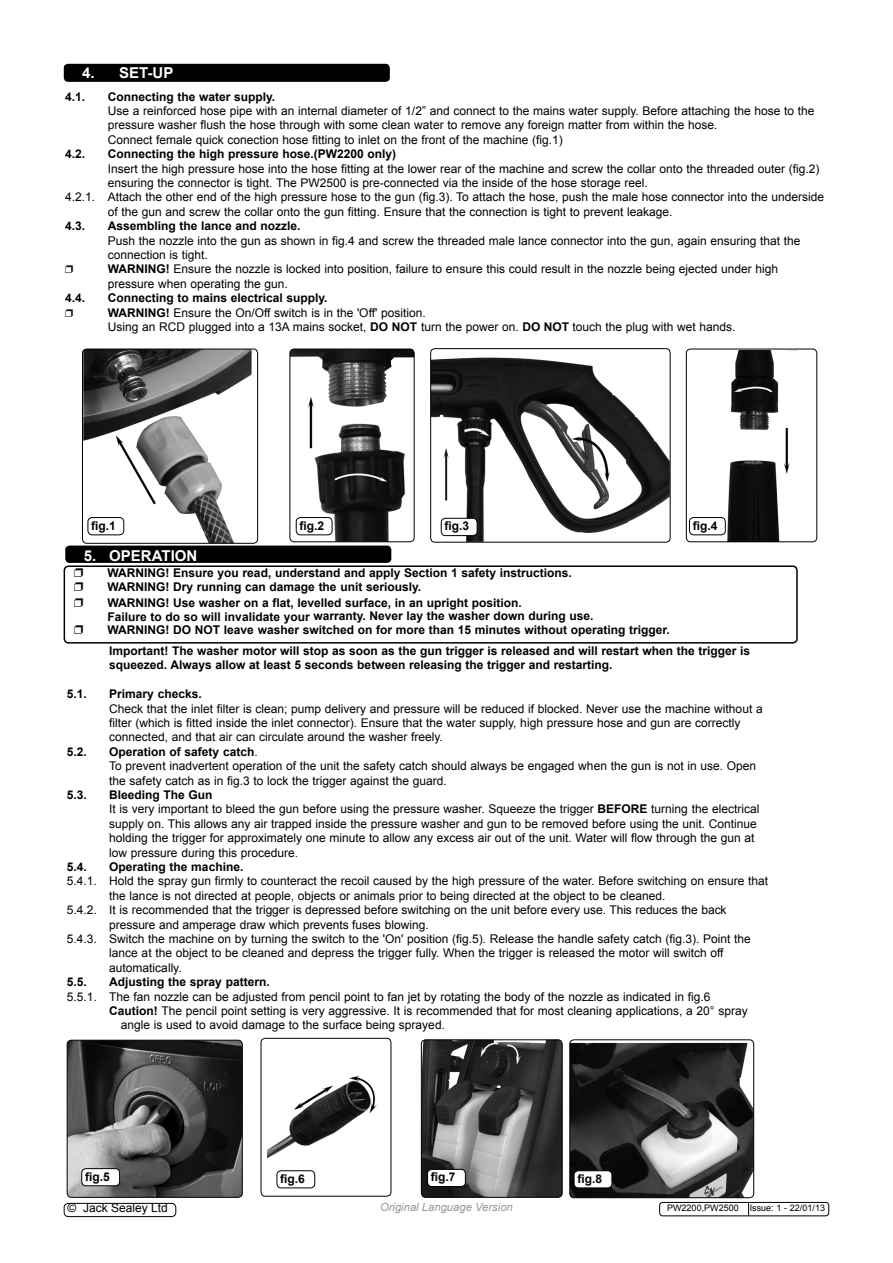
<style>
.page{position:relative;width:893px;height:1263px;background:#fff}
.page>*{position:absolute;margin:0;border:0;box-sizing:border-box;transform-origin:0 0}
.t1{font:700 15px "Arial";color:#fff}
.t2{font:12px/14.4px "Arial";color:#000}
.t3{font:700 12px/14.4px "Arial";color:#000}
.t4{font:italic 11.25px "Arial";color:#98999b}
.t5{font:9px "Arial";color:#000}
.s1{font-weight:700}
</style>
<div class="page">
<div style="left:64px;top:64px;width:326px;height:18px;background:#000;border-radius:4px"></div>
<div style="left:65px;top:546px;width:326px;height:17px;background:#000;border-radius:4px"></div>
<div style="left:64px;top:565px;width:734px;height:79px;border:2px solid #000;border-radius:4px"></div>
<div style="left:64px;top:1203px;width:112px;height:14px;border:1px solid #000;border-radius:4px"></div>
<img style="left:83px;top:349px;width:169px;height:193px">
<div style="left:82px;top:349px;width:176px;height:195px;border:1px solid #000;border-radius:4px"></div>
<img style="left:290px;top:349px;width:124px;height:193px">
<div style="left:290px;top:349px;width:125px;height:193px;border:1px solid #000;border-radius:4px"></div>
<img style="left:707px;top:351px;width:83px;height:189px">
<div style="left:686px;top:349px;width:131px;height:193px;border:1px solid #000;border-radius:4px"></div>
<div style="left:689px;top:517px;width:36px;height:18px;background:#fff;border-radius:4px"></div>
<div style="left:689px;top:517px;width:37px;height:18px;border:1px solid #000;border-radius:4px"></div>
<div style="left:296px;top:517px;width:36px;height:18px;background:#fff;border-radius:4px"></div>
<div style="left:296px;top:517px;width:36px;height:18px;border:1px solid #000;border-radius:4px"></div>
<div style="left:88px;top:517px;width:36px;height:18px;border:1px solid #000;border-radius:4px"></div>
<img style="left:431px;top:350px;width:239px;height:192px">
<div style="left:430px;top:348px;width:240px;height:194px;border:1px solid #000;border-radius:4px"></div>
<div style="left:441px;top:518px;width:36px;height:18px;background:#fff;border-radius:4px"></div>
<div style="left:441px;top:518px;width:36px;height:18px;border:1px solid #000;border-radius:4px"></div>
<img style="left:67px;top:1040px;width:175px;height:157px">
<div style="left:67px;top:1040px;width:176px;height:158px;border:1px solid #000;border-radius:4px"></div>
<div style="left:277px;top:1169px;width:39px;height:18px;border:1px solid #fff;border-radius:4px"></div>
<img style="left:421px;top:1041px;width:140px;height:156px">
<div style="left:421px;top:1039px;width:142px;height:159px;border:1px solid #000;border-radius:4px"></div>
<div style="left:82px;top:1168px;width:38px;height:18px;background:#fff;border-radius:4px"></div>
<div style="left:81px;top:1168px;width:39px;height:18px;border:1px solid #000;border-radius:4px"></div>
<div style="left:277px;top:1171px;width:38px;height:17px;background:#fff;border-radius:4px"></div>
<div style="left:277px;top:1170px;width:38px;height:18px;border:1px solid #000;border-radius:4px"></div>
<div style="left:427px;top:1169px;width:38px;height:17px;background:#fff;border-radius:4px"></div>
<div style="left:427px;top:1169px;width:39px;height:18px;border:1px solid #000;border-radius:4px"></div>
<img style="left:571px;top:1043px;width:183px;height:155px">
<div style="left:569px;top:1039px;width:185px;height:159px;border:1px solid #000;border-radius:4px"></div>
<div style="left:574px;top:1171px;width:38px;height:17px;background:#fff;border-radius:4px"></div>
<div style="left:574px;top:1170px;width:38px;height:18px;border:1px solid #000;border-radius:4px"></div>
<div style="left:659px;top:1202px;width:170px;height:14px;border:1px solid #000;border-radius:3px"></div>
<svg style="left:748px;top:1202px;width:1px;height:13px"></svg>
<img style="left:267px;top:1075px;width:110px;height:84px">
<div style="left:261px;top:1038px;width:130px;height:158px;border:1px solid #000;border-radius:4px"></div>
<p class="t1" style="left:82px;top:63px;width:93px">4. SET-UP</p>
<p class="t3" style="left:65px;top:90px;width:22px">4.1.</p>
<p class="t3" style="left:108px;top:90px;width:169px">Connecting the water supply.</p>
<p class="t2" style="left:108px;top:104px;width:708px">Use a reinforced hose pipe with an internal diameter of 1/2” and connect to the mains water supply. Before attaching the hose to the pressure washer flush the hose through with some clean water to remove any foreign matter from within the hose.<br>Connect female quick conection hose fitting to inlet on the front of the machine (fig.1)</p>
<p class="t3" style="left:65px;top:147px;width:22px">4.2.</p>
<p class="t3" style="left:108px;top:147px;width:290px">Connecting the high pressure hose.(PW2200 only)</p>
<p class="t2" style="left:108px;top:161px;width:713px">Insert the high pressure hose into the hose fitting at the lower rear of the machine and screw the collar onto the threaded outer (fig.2)</p>
<p class="t2" style="left:108px;top:176px;width:542px">ensuring the connector is tight. The PW2500 is pre-connected via the inside of the hose storage reel.</p>
<p class="t2" style="left:65px;top:190px;width:760px">4.2.1. Attach the other end of the high pressure hose to the gun (fig.3). To attach the hose, push the male hose connector into the underside</p>
<p class="t2" style="left:108px;top:205px;width:566px">of the gun and screw the collar onto the gun fitting. Ensure that the connection is tight to prevent leakage.</p>
<p class="t3" style="left:65px;top:219px;width:22px">4.3.</p>
<p class="t3" style="left:108px;top:219px;width:194px">Assembling the lance and nozzle.</p>
<p class="t2" style="left:108px;top:233px;width:694px">Push the nozzle into the gun as shown in fig.4 and screw the threaded male lance connector into the gun, again ensuring that the connection is tight.<br><span class="s1">WARNING!</span> Ensure the nozzle is locked into position, failure to ensure this could result in the nozzle being ejected under high pressure when operating the gun.</p>
<p class="t3" style="left:65px;top:291px;width:22px">4.4.</p>
<p class="t2" style="left:108px;top:291px;width:629px"><span class="s1">Connecting to mains electrical supply.<br>WARNING!</span> Ensure the On/Off switch is in the 'Off' position.<br>Using an RCD plugged into a 13A mains socket, <span class="s1">DO NOT</span> turn the power on. <span class="s1">DO NOT</span> touch the plug with wet hands.</p>
<p class="t3" style="left:91px;top:519px;width:26px">fig.1</p>
<p class="t3" style="left:300px;top:519px;width:26px">fig.2</p>
<p class="t3" style="left:445px;top:519px;width:26px">fig.3</p>
<p class="t3" style="left:693px;top:519px;width:26px">fig.4</p>
<p class="t1" style="left:84px;top:546px;width:24px">5. operation</p>
<p class="t3" style="left:108px;top:565px;width:466px">WARNING! Ensure you read, understand and apply Section 1 safety instructions.<br>WARNING! Dry running can damage the unit seriously.</p>
<p class="t3" style="left:108px;top:597px;width:487px;line-height:12.9px">WARNING! Use washer on a flat, levelled surface, in an upright position.<br>Failure to do so will invalidate your warranty. Never lay the washer down during use.</p>
<p class="t3" style="left:108px;top:620px;width:644px;line-height:20.7px">WARNING! DO NOT leave washer switched on for more than 15 minutes without operating trigger.<br>Important! The washer motor will stop as soon as the gun trigger is released and will restart when the trigger is</p>
<p class="t3" style="left:109px;top:658px;width:505px">squeezed. Always allow at least 5 seconds between releasing the trigger and restarting.</p>
<p class="t3" style="left:67px;top:687px;width:22px">5.1.</p>
<p class="t3" style="left:109px;top:687px;width:94px">Primary checks.</p>
<p class="t2" style="left:109px;top:701px;width:655px">Check that the inlet filter is clean; pump delivery and pressure will be reduced if blocked. Never use the machine without a filter (which is fitted inside the inlet connector). Ensure that the water supply, high pressure hose and gun are correctly connected, and that air can circulate around the washer freely.</p>
<p class="t3" style="left:67px;top:745px;width:22px">5.2.</p>
<p class="t2" style="left:109px;top:744px;width:648px"><span class="s1">Operation of safety catch</span>.<br>To prevent inadvertent operation of the unit the safety catch should always be engaged when the gun is not in use. Open the safety catch as in fig.3 to lock the trigger against the guard.</p>
<p class="t3" style="left:67px;top:788px;width:22px">5.3.</p>
<p class="t2" style="left:109px;top:788px;width:652px"><span class="s1">Bleeding The Gun<br></span>It is very important to bleed the gun before using the pressure washer. Squeeze the trigger <span class="s1">BEFORE</span> turning the electrical supply on. This allows any air trapped inside the pressure washer and gun to be removed before using the unit. Continue holding the trigger for approximately one minute to allow any excess air out of the unit. Water will flow through the gun at low pressure during this procedure.</p>
<p class="t3" style="left:67px;top:860px;width:22px">5.4.</p>
<p class="t3" style="left:109px;top:860px;width:136px">Operating the machine.</p>
<p class="t2" style="left:67px;top:874px;width:703px">5.4.1. Hold the spray gun firmly to counteract the recoil caused by the high pressure of the water. Before switching on ensure that</p>
<p class="t2" style="left:109px;top:888px;width:558px">the lance is not directed at people, objects or animals prior to being directed at the object to be cleaned.</p>
<p class="t2" style="left:67px;top:903px;width:661px">5.4.2. It is recommended that the trigger is depressed before switching on the unit before every use. This reduces the back</p>
<p class="t2" style="left:109px;top:917px;width:321px">pressure and amperage draw which prevents fuses blowing.</p>
<p class="t2" style="left:67px;top:932px;width:686px">5.4.3. Switch the machine on by turning the switch to the 'On' position (fig.5). Release the handle safety catch (fig.3). Point the</p>
<p class="t2" style="left:109px;top:946px;width:616px">lance at the object to be cleaned and depress the trigger fully. When the trigger is released the motor will switch off</p>
<p class="t2" style="left:109px;top:960px;width:74px">automatically.</p>
<p class="t3" style="left:67px;top:975px;width:22px">5.5.</p>
<p class="t3" style="left:109px;top:975px;width:162px">Adjusting the spray pattern.</p>
<p class="t2" style="left:67px;top:989px;width:645px">5.5.1. The fan nozzle can be adjusted from pencil point to fan jet by rotating the body of the nozzle as indicated in fig.6</p>
<p class="t2" style="left:109px;top:1004px;width:640px"><span class="s1">Caution!</span> The pencil point setting is very aggressive. It is recommended that for most cleaning applications, a 20° spray</p>
<p class="t2" style="left:121px;top:1018px;width:326px">angle is used to avoid damage to the surface being sprayed.</p>
<p class="t3" style="left:85px;top:1170px;width:26px">fig.5</p>
<p class="t3" style="left:281px;top:1171px;width:26px">fig.6</p>
<p class="t3" style="left:431px;top:1170px;width:26px">fig.7</p>
<p class="t3" style="left:577px;top:1172px;width:26px">fig.8</p>
<p class="t2" style="left:68px;top:1201px;width:102px">© Jack Sealey Ltd</p>
<p class="t4" style="left:380px;top:1200px;width:134px">Original Language Version</p>
<p class="t5" style="left:667px;top:1202px;width:159px">PW2200,PW2500 Issue: 1 - 22/01/13</p>
</div>
